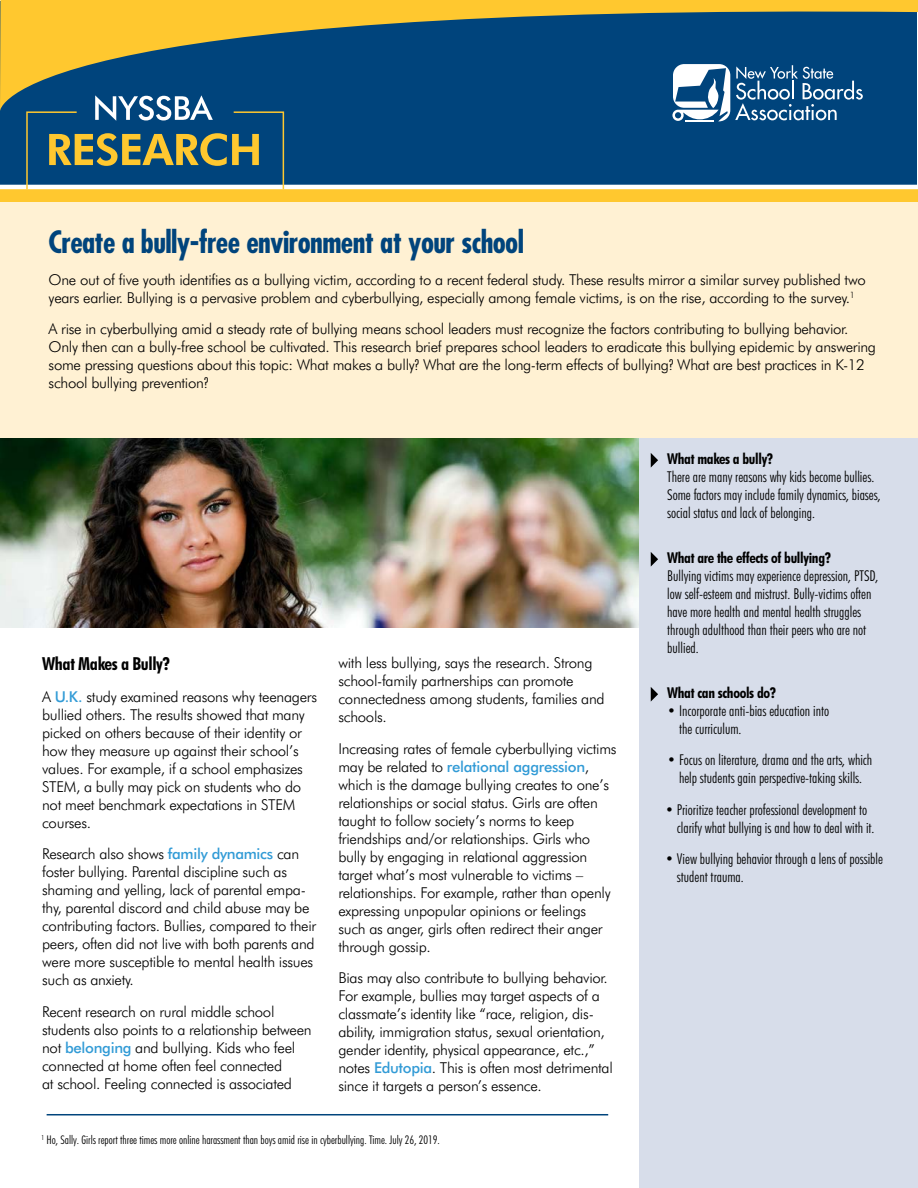
<style>
.page{position:relative;width:918px;height:1188px;background:#fff}
.page>*{position:absolute;margin:0;border:0;box-sizing:border-box;transform-origin:0 0}
.t1{font:700 condensed 30px "Futura";letter-spacing:-.02em;color:#00447c}
.t2{font:700 condensed 18px "Futura BT";letter-spacing:-.02em;color:#000}
.t3{font:300 15px/18px "Futura BT";letter-spacing:-.02em;color:#000}
.t4{font:300 condensed 15px/18px "Futura BT";color:#000}
.t5{font:700 condensed 15px "Futura BT";letter-spacing:-.02em;color:#000}
.t6{font:300 condensed 12px "Futura BT";color:#000}
.s1{font-stretch:condensed}
.s2{font-weight:500;color:#329bd6}
</style>
<div class="page">
<img style="left:0;top:438px;width:639px;height:189px">
<div style="left:639px;top:202px;width:279px;height:986px;background:#d7ddea"></div>
<div style="left:1px;top:1px;width:916px;height:184px;background:#00447c"></div>
<div style="left:0;top:198px;width:918px;height:240px;background:#fff1d3"></div>
<svg style="left:672px;top:111px;width:165px;height:10px"></svg>
<div style="left:0;top:188px;width:918px;height:14px;background:#ffc82f"></div>
<hr style="left:47px;top:1114px;width:561px;height:1px;background:#00447c">
<hr style="left:0;top:185px;width:918px;height:4px;background:#fff">
<svg style="left:0;top:0;width:918px;height:111px"></svg>
<svg style="left:26px;top:95px;width:259px;height:95px"></svg>
<svg style="left:650px;top:453px;width:8px;height:15px"></svg>
<svg style="left:650px;top:552px;width:8px;height:15px"></svg>
<svg style="left:650px;top:687px;width:8px;height:15px"></svg>
<h1 class="t1" style="left:49px;top:224px;width:477px">Create a bully-free environment at your school</h1>
<p class="t3" style="left:49px;top:270px;width:819px">One out of five youth identifies as a bullying victim, according to a recent federal study. These results mirror a similar survey published two years earlier. Bullying is a pervasive problem and cyberbullying, especially among female victims, is on the rise, according to the survey.<sup>1</sup></p>
<p class="t3" style="left:49px;top:320px;width:829px">A rise in cyberbullying amid a steady rate of bullying means school leaders must recognize the factors contributing to bullying behavior.<br>Only then can a bully-free school be cultivated. This research brief prepares school leaders to eradicate this bullying epidemic by answering some pressing questions about this topic: What makes a bully<span class="s1">?</span> What are the long-term effects of bullying<span class="s1">?</span> What are best practices in K-12 school bullying prevention<span class="s1">?</span></p>
<p class="t2" style="left:42px;top:653px;width:130px">What Makes a Bully?</p>
<p class="t3" style="left:42px;top:687px;width:276px">A <span class="s2">U.K.</span> study examined reasons why teenagers bullied others. The results showed that many picked on others because of their identity or how they measure up against their school’s values. For example, if a school emphasizes STEM, a bully may pick on students who do not meet benchmark expectations in STEM courses.</p>
<p class="t3" style="left:42px;top:845px;width:276px">Research also shows <span class="s2">family dynamics</span> can foster bullying. Parental discipline such as shaming and yelling, lack of parental empa&shy;thy, parental discord and child abuse may be contributing factors. Bullies, compared to their peers, often did not live with both parents and were more susceptible to mental health issues such as anxiety.</p>
<p class="t3" style="left:42px;top:1002px;width:271px">Recent research on rural middle school students also points to a relationship between not <span class="s2">belonging</span> and bullying. Kids who feel connected at home often feel connected<br>at school. Feeling connected is associated</p>
<p class="t3" style="left:338px;top:654px;width:268px">with less bullying, says the research. Strong school-family partnerships can promote connectedness among students, families and schools.</p>
<p class="t3" style="left:338px;top:739px;width:280px">Increasing rates of female cyberbullying victims may be related to <span class="s2">relational aggression</span>, which is the damage bullying creates to one’s relationships or social status. Girls are often taught to follow society’s norms to keep friendships and/or relationships. Girls who bully by engaging in relational aggression target what’s most vulnerable to victims – relationships. For example, rather than openly expressing unpopular opinions or feelings such as anger, girls often redirect their anger through gossip.</p>
<p class="t3" style="left:338px;top:969px;width:276px">Bias may also contribute to bullying behavior.<br>For example, bullies may target aspects of a classmate’s identity like “race, religion, dis&shy;ability, immigration status, sexual orientation, gender identity, physical appearance, etc.,” notes <span class="s2">Edutopia</span>. This is often most detrimental since it targets a person’s essence.</p>
<p class="t6" style="left:41px;top:1133px;width:400px"><sup>1</sup> Ho, Sally. Girls report three times more online harassment than boys amid rise in cyberbullying. Time. July 26, 2019.</p>
<p class="t5" style="left:667px;top:450px;width:108px">What makes a bully?</p>
<p class="t4" style="left:667px;top:468px;width:215px">There are many reasons why kids become bullies.<br>Some factors may include family dynamics, biases, social status and lack of belonging.</p>
<p class="t5" style="left:667px;top:549px;width:166px">What are the effects of bullying?</p>
<p class="t4" style="left:667px;top:567px;width:213px">Bullying victims may experience depression, PTSD, low self-esteem and mistrust. Bully-victims often have more health and mental health struggles through adulthood than their peers who are not bullied.</p>
<p class="t5" style="left:667px;top:684px;width:111px">What can schools do?</p>
<p class="t4" style="left:679px;top:702px;width:152px;text-indent:-12px">• Incorporate anti-bias education into the curriculum.</p>
<p class="t4" style="left:667px;top:751px;width:207px;text-align:center">• Focus on literature, drama and the arts, which help students gain perspective-taking skills.</p>
<p class="t4" style="left:677px;top:801px;width:199px;text-indent:-12px">• Prioritize teacher professional development to clarify what bullying is and how to deal with it.</p>
<p class="t4" style="left:677px;top:850px;width:208px;text-indent:-12px">• View bullying behavior through a lens of possible student trauma.</p>
</div>
